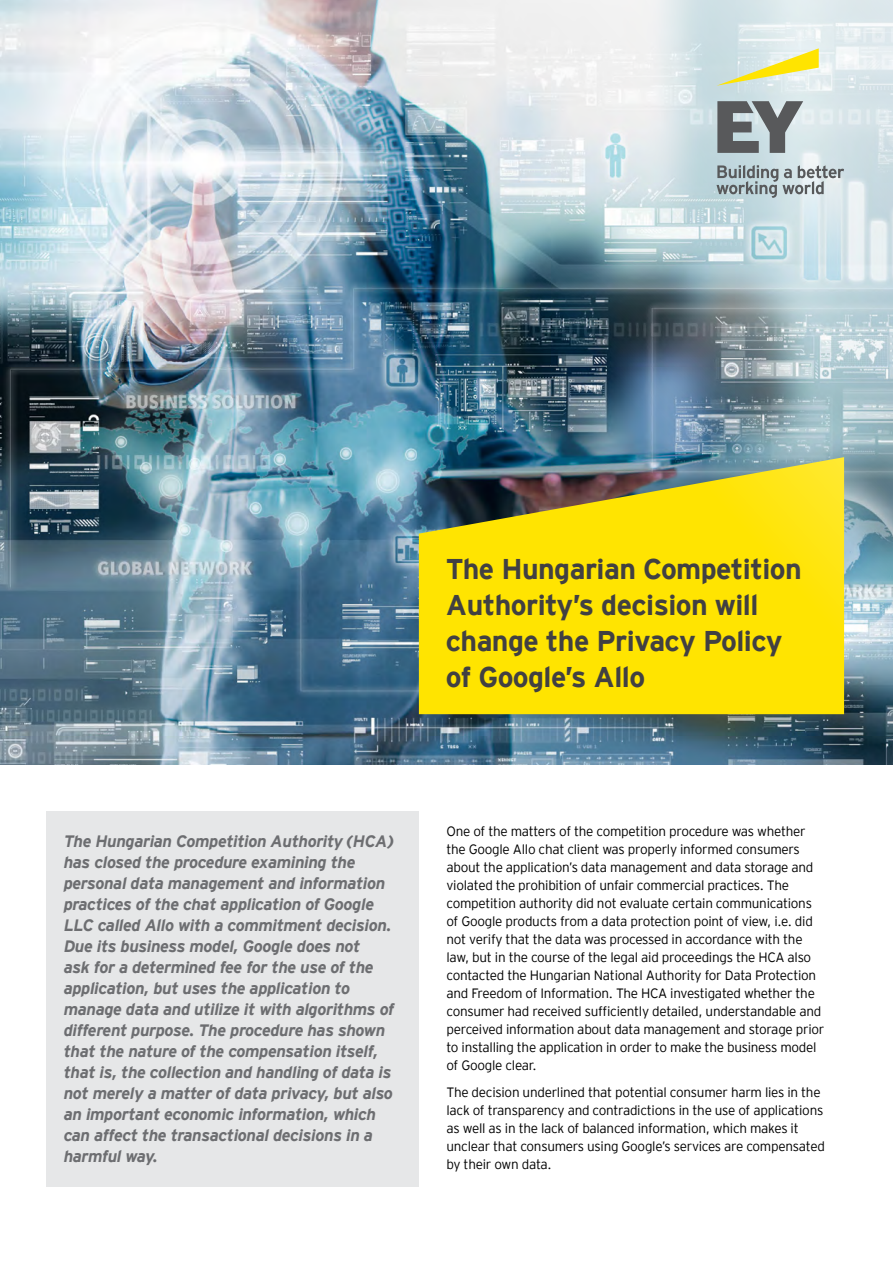
<style>
.page{position:relative;width:893px;height:1263px;background:#fff}
.page>*{position:absolute;margin:0;border:0;box-sizing:border-box;transform-origin:0 0}
.t1{font:700 28.5px/36px "EY Interstate";letter-spacing:-.02em;color:#414042}
.t2{font:italic 700 16.5px/21px "EY Interstate";letter-spacing:-.025em;color:#6d6e71}
.t3{font:300 13.5px/18px "EY Interstate";letter-spacing:-.02em;color:#000}
</style>
<div class="page">
<img style="left:0;top:0;width:893px;height:764px">
<div style="left:47px;top:811px;width:372px;height:375px;background:#e6e7e8"></div>
<div style="left:419px;top:655px;width:425px;height:59px;background:#ffe400"></div>
<img style="left:141px;top:0;width:752px;height:655px">
<svg style="left:716px;top:48px;width:103px;height:38px;background:#e1e5ae"></svg>
<svg style="left:716px;top:101px;width:128px;height:97px;background:#abb6ba"></svg>
<h1 class="t1" style="left:446px;top:549px;width:357px">The Hungarian Competition<br>Authority’s decision will change the Privacy Policy of Google’s Allo</h1>
<p class="t2" style="left:64px;top:829px;width:332px">The Hungarian Competition Authority (HCA) has closed the procedure examining the personal data management and information practices of the chat application of Google LLC called Allo with a commitment decision.<br>Due its business model, Google does not<br>ask for a determined fee for the use of the application, but uses the application to manage data and utilize it with algorithms of different purpose. The procedure has shown that the nature of the compensation itself, that is, the collection and handling of data is not merely a matter of data privacy, but also an important economic information, which can affect the transactional decisions in a harmful way.</p>
<p class="t3" style="left:446px;top:821px;width:379px">One of the matters of the competition procedure was whether the Google Allo chat client was properly informed consumers about the application’s data management and data storage and violated the prohibition of unfair commercial practices. The competition authority did not evaluate certain communications of Google products from a data protection point of view, i.e. did not verify that the data was processed in accordance with the law, but in the course of the legal aid proceedings the HCA also contacted the Hungarian National Authority for Data Protection and Freedom of Information. The HCA investigated whether the consumer had received sufficiently detailed, understandable and perceived information about data management and storage prior to installing the application in order to make the business model of Google clear.</p>
<p class="t3" style="left:446px;top:1082px;width:380px">The decision underlined that potential consumer harm lies in the lack of transparency and contradictions in the use of applications as well as in the lack of balanced information, which makes it unclear that consumers using Google’s services are compensated by their own data.</p>
</div>
